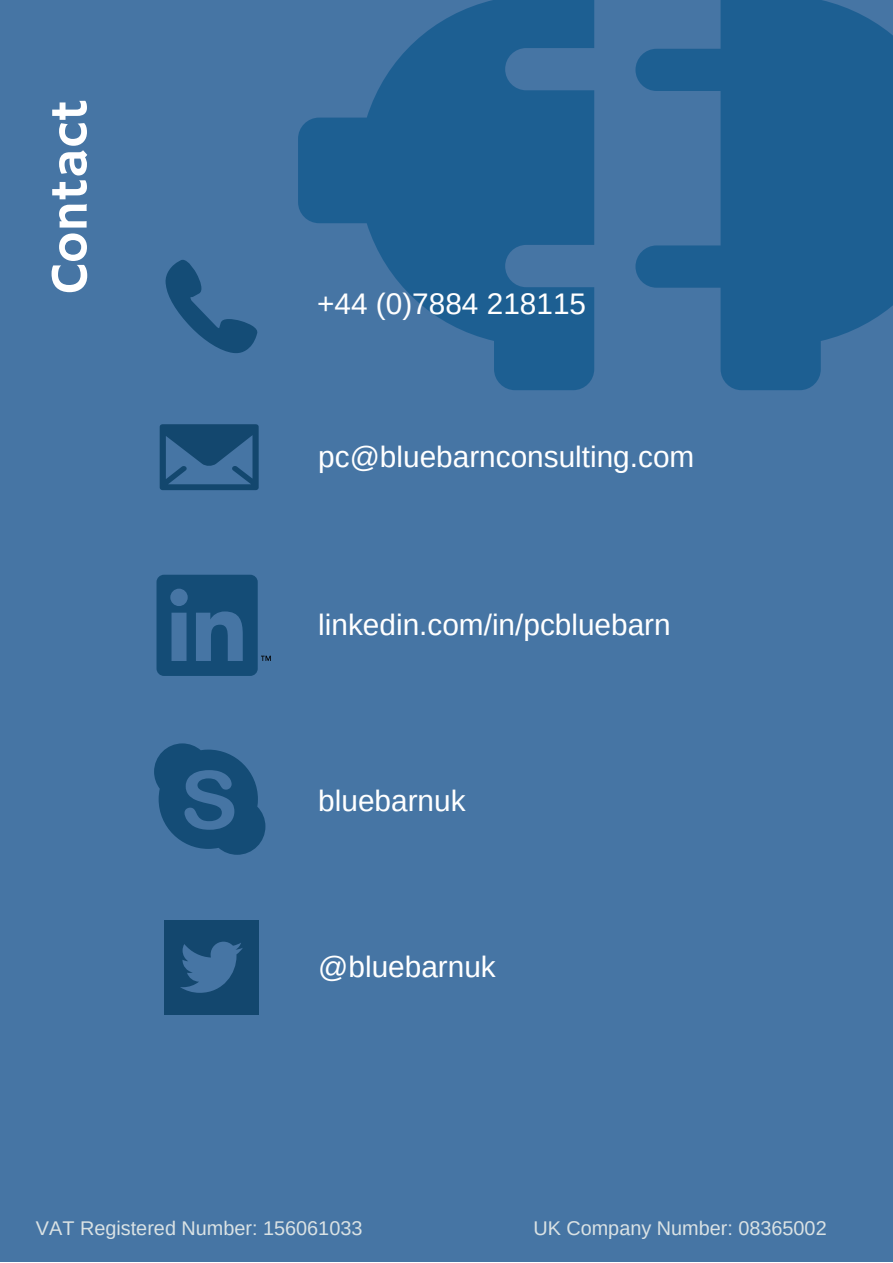
<style>
.page{position:relative;width:893px;height:1263px;background:#fff}
.page>*{position:absolute;margin:0;border:0;box-sizing:border-box;transform-origin:0 0}
.t1{font:52.95px "Hammersmith One";color:#fff}
.t2{font:29.7px "Arimo";color:#fff}
.t3{font:19.8px "Arimo";color:#dae2e4}
</style>
<div class="page">
<div style="left:0;top:0;width:892px;height:1261px;background:#4675a4"></div>
<svg style="left:165px;top:260px;width:92px;height:93px"></svg>
<svg style="left:160px;top:424px;width:99px;height:66px"></svg>
<svg style="left:298px;top:0;width:594px;height:390px;fill:#1d5f92"></svg>
<div style="left:156px;top:574px;width:102px;height:102px;background:#144c76;border-radius:7px"></div>
<svg style="left:170px;top:588px;width:18px;height:73px"></svg>
<svg style="left:196px;top:611px;width:47px;height:50px"></svg>
<svg style="left:261px;top:655px;width:10px;height:6px"></svg>
<svg style="left:154px;top:743px;width:111px;height:111px"></svg>
<div style="left:164px;top:919px;width:95px;height:95px;background:#13476e"></div>
<svg style="left:180px;top:941px;width:63px;height:51px"></svg>
<h1 class="t1" style="left:39px;top:293px;width:196px;rotate:-90deg">Contact</h1>
<p class="t2" style="left:317px;top:287px;width:270px">+44 (0)7884 218115</p>
<p class="t2" style="left:318px;top:440px;width:377px">pc@bluebarnconsulting.com</p>
<p class="t2" style="left:318px;top:608px;width:354px">linkedin.com/in/pcbluebarn</p>
<p class="t2" style="left:318px;top:784px;width:149px">bluebarnuk</p>
<p class="t2" style="left:318px;top:950px;width:179px">@bluebarnuk</p>
<p class="t3" style="left:36px;top:1216px;width:328px">VAT Registered Number: 156061033</p>
<p class="t3" style="left:533px;top:1216px;width:295px">UK Company Number: 08365002</p>
</div>
